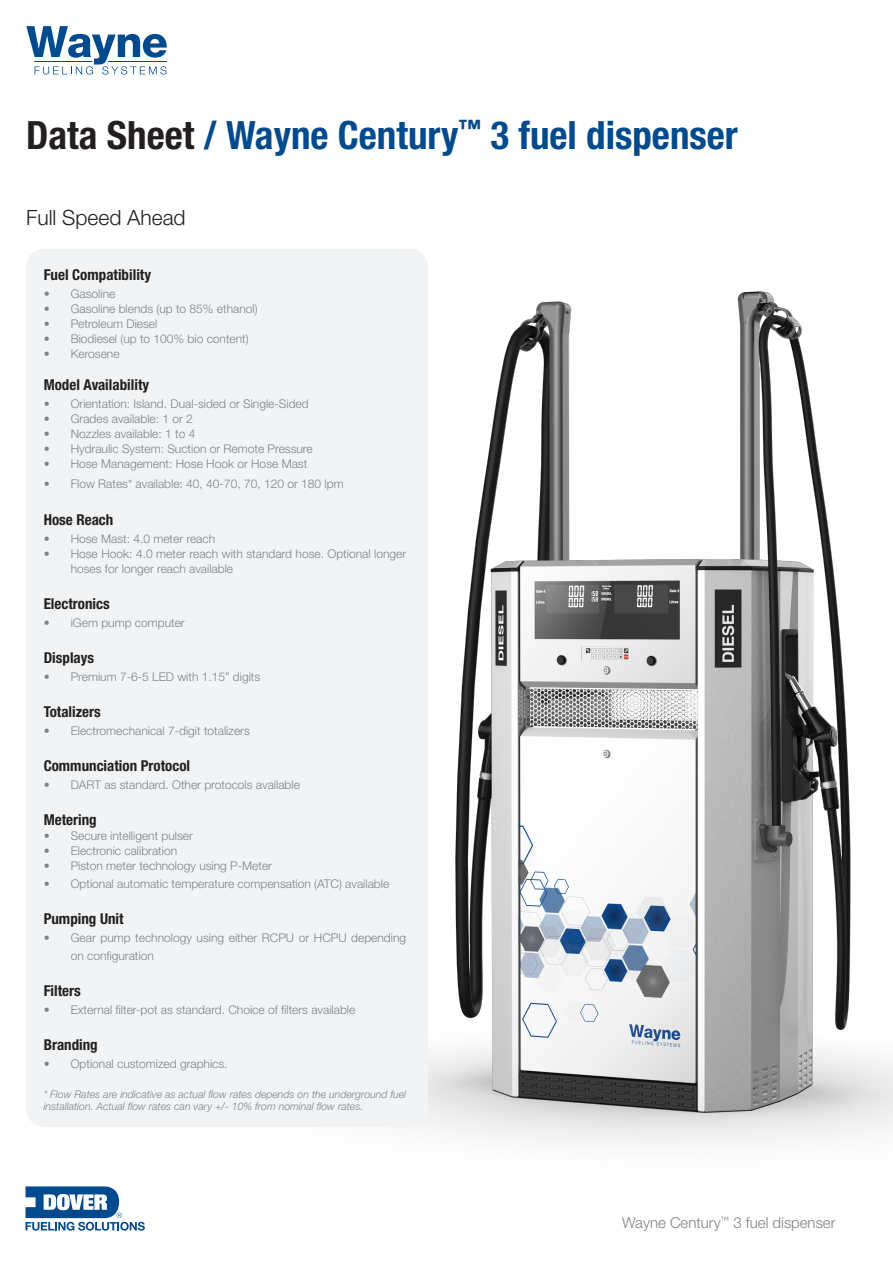
<style>
.page{position:relative;width:893px;height:1263px;background:#fff}
.page>*{position:absolute;margin:0;border:0;box-sizing:border-box;transform-origin:0 0}
.t1{font:700 condensed 39px "Helvetica Neue LT Std";color:#004a8d}
.t2{font:300 21px "Helvetica Neue LT Std";color:#231f20}
.t3{font:700 condensed 15px "Helvetica Neue LT Std";color:#231f20}
.t4{font:300 15px "Helvetica Neue LT Std";color:#808285}
.t5{font:300 12px/15px "Helvetica Neue LT Std";color:#808285}
.t6{font:italic 300 10.5px/12px "Helvetica Neue LT Std";color:#808285}
.s1{color:#231f20}
</style>
<div class="page">
<img style="left:25px;top:291px;width:868px;height:940px">
<svg style="left:26px;top:26px;width:141px;height:49px"></svg>
<svg style="left:26px;top:1186px;width:119px;height:44px"></svg>
<div style="left:26px;top:249px;width:402px;height:878px;background:#f2f3f4;border-radius:18px"></div>
<p class="t1" style="left:26px;top:111px;width:713px"><span class="s1">Data Sheet</span> / Wayne Century<sup>™</sup> 3 fuel dispenser</p>
<p class="t2" style="left:26px;top:205px;width:161px">Full Speed Ahead</p>
<p class="t3" style="left:44px;top:265px;width:109px">Fuel Compatibility</p>
<p class="t5" style="left:44px;top:286px;width:73px">• Gasoline</p>
<p class="t5" style="left:44px;top:301px;width:215px">• Gasoline blends (up to 85% ethanol)</p>
<p class="t5" style="left:44px;top:316px;width:115px">• Petroleum Diesel</p>
<p class="t5" style="left:44px;top:331px;width:207px">• Biodiesel (up to 100% bio content)</p>
<p class="t5" style="left:44px;top:346px;width:77px">• Kerosene</p>
<p class="t3" style="left:44px;top:376px;width:107px">Model Availability</p>
<p class="t5" style="left:44px;top:396px;width:267px">• Orientation: Island. Dual-sided or Single-Sided</p>
<p class="t5" style="left:44px;top:411px;width:151px">• Grades available: 1 or 2</p>
<p class="t5" style="left:44px;top:426px;width:153px">• Nozzles available: 1 to 4</p>
<p class="t5" style="left:44px;top:441px;width:271px">• Hydraulic System: Suction or Remote Pressure</p>
<p class="t5" style="left:44px;top:456px;width:265px">• Hose Management: Hose Hook or Hose Mast</p>
<p class="t5" style="left:44px;top:476px;width:302px">• Flow Rates* available: 40, 40-70, 70, 120 or 180 lpm</p>
<p class="t3" style="left:44px;top:511px;width:71px">Hose Reach</p>
<p class="t5" style="left:44px;top:531px;width:173px">• Hose Mast: 4.0 meter reach</p>
<p class="t5" style="left:71px;top:546px;width:337px;text-indent:-27px">• Hose Hook: 4.0 meter reach with standard hose. Optional longer hoses for longer reach available</p>
<p class="t3" style="left:44px;top:595px;width:68px">Electronics</p>
<p class="t5" style="left:44px;top:615px;width:143px">• iGem pump computer</p>
<p class="t3" style="left:44px;top:649px;width:52px">Displays</p>
<p class="t5" style="left:44px;top:669px;width:218px">• Premium 7-6-5 LED with 1.15” digits</p>
<p class="t3" style="left:44px;top:703px;width:59px">Totalizers</p>
<p class="t5" style="left:44px;top:723px;width:208px">• Electromechanical 7-digit totalizers</p>
<p class="t3" style="left:44px;top:757px;width:148px">Communciation Protocol</p>
<p class="t5" style="left:44px;top:777px;width:258px">• DART as standard. Other protocols available</p>
<p class="t3" style="left:44px;top:811px;width:55px">Metering</p>
<p class="t5" style="left:44px;top:828px;width:151px">• Secure intelligent pulser</p>
<p class="t5" style="left:44px;top:843px;width:135px">• Electronic calibration</p>
<p class="t5" style="left:44px;top:858px;width:230px">• Piston meter technology using P-Meter</p>
<p class="t5" style="left:44px;top:876px;width:347px">• Optional automatic temperature compensation (ATC) available</p>
<p class="t3" style="left:44px;top:910px;width:81px">Pumping Unit</p>
<p class="t5" style="left:71px;top:929px;width:337px;line-height:18px;text-indent:-27px">• Gear pump technology using either RCPU or HCPU depending on configuration</p>
<p class="t3" style="left:44px;top:982px;width:39px">Filters</p>
<p class="t5" style="left:44px;top:1002px;width:313px">• External filter-pot as standard. Choice of filters available</p>
<p class="t3" style="left:44px;top:1036px;width:56px">Branding</p>
<p class="t5" style="left:44px;top:1056px;width:185px">• Optional customized graphics.</p>
<p class="t6" style="left:44px;top:1088px;width:364px">* Flow Rates are indicative as actual flow rates depends on the underground fuel installation. Actual flow rates can vary +/- 10% from nominal flow rates.</p>
<p class="t4" style="left:622px;top:1214px;width:215px">Wayne Century<sup>™</sup> 3 fuel dispenser</p>
</div>
